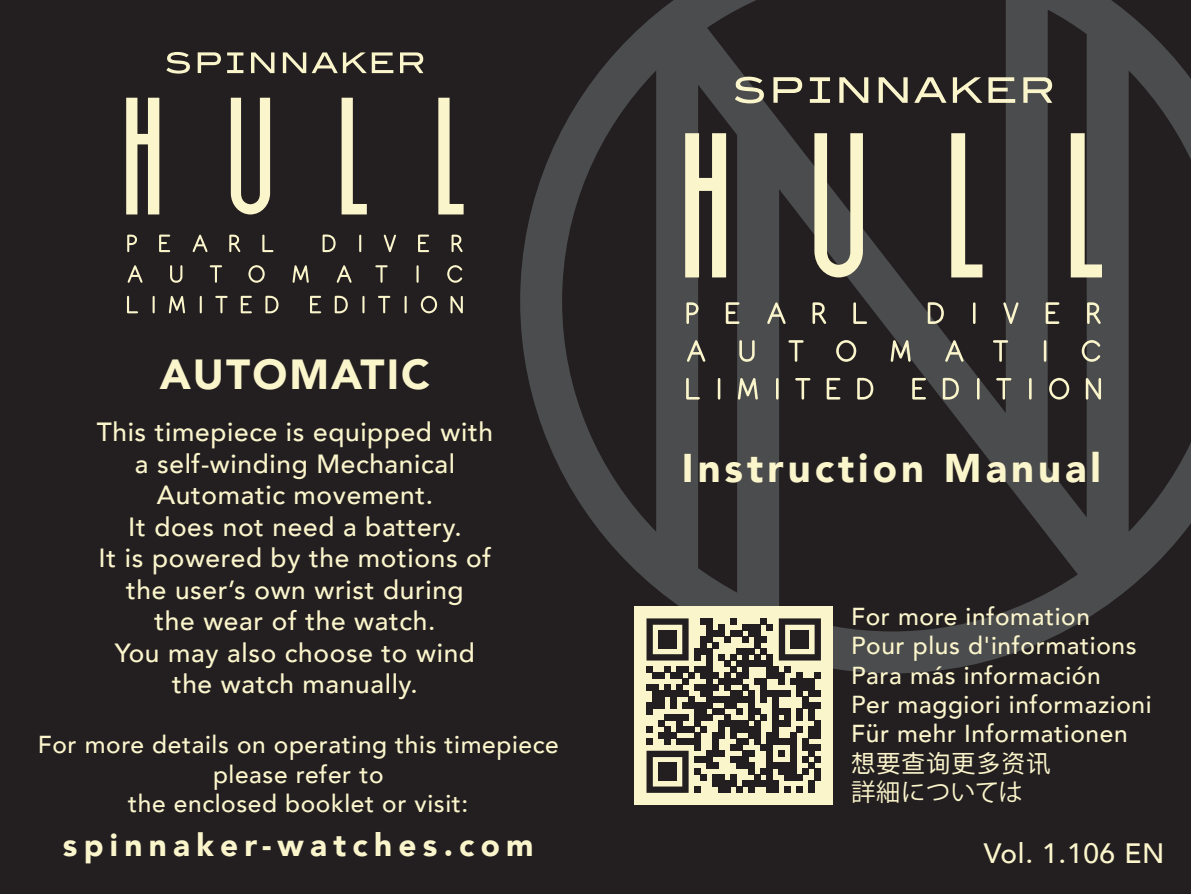
<style>
.page{position:relative;width:1192px;height:895px;background:#fff}
.page>*{position:absolute;margin:0;border:0;box-sizing:border-box;transform-origin:0 0}
.t1{font:900 42px "Avenir";letter-spacing:.05em;color:#fbf5cc}
.t2{font:900 39.9px "Avenir";letter-spacing:.1em;color:#fbf5cc}
.t3{font:900 31.5px "Avenir";letter-spacing:.2em;color:#fbf5cc}
.t4{font:500 28px "Avenir";letter-spacing:.025em;color:#fbf5cc}
.t5{font:500 26.25px/31.5px "Avenir";letter-spacing:.025em;color:#fbf5cc;text-align:center}
.t6{font:500 24.5px/29.4px "Avenir";letter-spacing:.025em;color:#fbf5cc}
.t7{font:24.5px "Ping Fang HK";letter-spacing:.02em;color:#fbf5cc}
.t8{font:24.5px "Koz Go Pr 6 N";letter-spacing:.015em;color:#fbf5cc}
</style>
<div class="page">
<div style="left:0;top:1px;width:1191px;height:893px;background:#231f20"></div>
<svg style="left:520px;top:1px;width:671px;height:672px"></svg>
<div style="left:634px;top:606px;width:199px;height:199px;background:#fbf5cc"></div>
<div style="left:694px;top:648px;width:7px;height:6px;background:#231f20"></div>
<div style="left:694px;top:654px;width:7px;height:6px;background:#231f20"></div>
<div style="left:694px;top:666px;width:7px;height:6px;background:#231f20"></div>
<div style="left:694px;top:684px;width:7px;height:6px;background:#231f20"></div>
<div style="left:694px;top:702px;width:7px;height:6px;background:#231f20"></div>
<div style="left:694px;top:708px;width:7px;height:6px;background:#231f20"></div>
<div style="left:694px;top:714px;width:7px;height:6px;background:#231f20"></div>
<div style="left:694px;top:720px;width:7px;height:6px;background:#231f20"></div>
<svg style="left:646px;top:666px;width:48px;height:66px"></svg>
<div style="left:658px;top:732px;width:6px;height:7px;background:#231f20"></div>
<div style="left:664px;top:732px;width:6px;height:7px;background:#231f20"></div>
<div style="left:670px;top:732px;width:6px;height:7px;background:#231f20"></div>
<div style="left:694px;top:732px;width:7px;height:7px;background:#231f20"></div>
<div style="left:713px;top:732px;width:6px;height:7px;background:#231f20"></div>
<div style="left:719px;top:732px;width:6px;height:7px;background:#231f20"></div>
<div style="left:731px;top:732px;width:6px;height:7px;background:#231f20"></div>
<div style="left:749px;top:732px;width:6px;height:7px;background:#231f20"></div>
<div style="left:755px;top:732px;width:6px;height:7px;background:#231f20"></div>
<div style="left:767px;top:732px;width:6px;height:7px;background:#231f20"></div>
<div style="left:773px;top:732px;width:6px;height:7px;background:#231f20"></div>
<div style="left:791px;top:732px;width:6px;height:7px;background:#231f20"></div>
<div style="left:809px;top:732px;width:6px;height:7px;background:#231f20"></div>
<div style="left:815px;top:732px;width:6px;height:7px;background:#231f20"></div>
<svg style="left:646px;top:739px;width:6px;height:6px"></svg>
<svg style="left:664px;top:739px;width:6px;height:6px"></svg>
<svg style="left:676px;top:739px;width:18px;height:6px"></svg>
<div style="left:694px;top:739px;width:7px;height:6px;background:#231f20"></div>
<div style="left:694px;top:745px;width:7px;height:6px;background:#231f20"></div>
<div style="left:694px;top:757px;width:7px;height:6px;background:#231f20"></div>
<div style="left:694px;top:769px;width:7px;height:6px;background:#231f20"></div>
<div style="left:694px;top:787px;width:7px;height:6px;background:#231f20"></div>
<svg style="left:701px;top:739px;width:120px;height:54px"></svg>
<svg style="left:646px;top:618px;width:42px;height:42px"></svg>
<svg style="left:701px;top:618px;width:120px;height:114px"></svg>
<svg style="left:646px;top:751px;width:42px;height:42px"></svg>
<div style="left:658px;top:630px;width:18px;height:18px;background:#231f20"></div>
<div style="left:791px;top:630px;width:18px;height:18px;background:#231f20"></div>
<div style="left:658px;top:763px;width:18px;height:18px;background:#231f20"></div>
<svg style="left:685px;top:133px;width:41px;height:144px"></svg>
<svg style="left:814px;top:133px;width:49px;height:144px"></svg>
<svg style="left:951px;top:133px;width:31px;height:144px"></svg>
<svg style="left:1071px;top:133px;width:31px;height:144px;background:#9e9b88"></svg>
<svg style="left:735px;top:77px;width:29px;height:26px"></svg>
<svg style="left:773px;top:77px;width:29px;height:26px"></svg>
<svg style="left:810px;top:77px;width:20px;height:26px"></svg>
<svg style="left:839px;top:77px;width:29px;height:26px"></svg>
<svg style="left:878px;top:77px;width:29px;height:26px"></svg>
<svg style="left:914px;top:77px;width:32px;height:26px"></svg>
<svg style="left:953px;top:77px;width:29px;height:26px"></svg>
<svg style="left:988px;top:77px;width:27px;height:26px"></svg>
<svg style="left:1023px;top:77px;width:29px;height:26px"></svg>
<svg style="left:686px;top:302px;width:12px;height:22px"></svg>
<svg style="left:726px;top:302px;width:13px;height:22px"></svg>
<svg style="left:767px;top:302px;width:18px;height:22px"></svg>
<svg style="left:812px;top:302px;width:14px;height:22px"></svg>
<svg style="left:853px;top:302px;width:14px;height:22px"></svg>
<svg style="left:928px;top:302px;width:16px;height:22px"></svg>
<hr style="left:973px;top:302px;width:2px;height:22px;background:#fbf5cc">
<svg style="left:1003px;top:302px;width:15px;height:22px"></svg>
<svg style="left:1045px;top:302px;width:14px;height:22px"></svg>
<svg style="left:1087px;top:302px;width:14px;height:22px"></svg>
<svg style="left:687px;top:340px;width:18px;height:22px"></svg>
<svg style="left:739px;top:340px;width:15px;height:22px"></svg>
<svg style="left:788px;top:340px;width:15px;height:22px"></svg>
<svg style="left:836px;top:340px;width:20px;height:22px"></svg>
<svg style="left:891px;top:340px;width:20px;height:22px"></svg>
<svg style="left:945px;top:340px;width:18px;height:22px"></svg>
<svg style="left:993px;top:340px;width:15px;height:22px"></svg>
<hr style="left:1044px;top:340px;width:2px;height:22px;background:#fbf5cc">
<svg style="left:1082px;top:340px;width:18px;height:22px"></svg>
<svg style="left:686px;top:378px;width:14px;height:21px"></svg>
<hr style="left:718px;top:378px;width:2px;height:21px;background:#fbf5cc">
<svg style="left:738px;top:378px;width:20px;height:21px"></svg>
<hr style="left:776px;top:378px;width:2px;height:21px;background:#fbf5cc">
<svg style="left:795px;top:378px;width:15px;height:21px"></svg>
<svg style="left:827px;top:378px;width:13px;height:21px"></svg>
<svg style="left:857px;top:378px;width:16px;height:21px"></svg>
<svg style="left:912px;top:378px;width:14px;height:21px"></svg>
<svg style="left:943px;top:378px;width:16px;height:21px"></svg>
<hr style="left:977px;top:378px;width:2px;height:21px;background:#fbf5cc">
<svg style="left:996px;top:378px;width:15px;height:21px"></svg>
<hr style="left:1029px;top:378px;width:2px;height:21px;background:#fbf5cc">
<svg style="left:1049px;top:378px;width:20px;height:21px"></svg>
<svg style="left:1086px;top:378px;width:15px;height:21px"></svg>
<svg style="left:126px;top:98px;width:33px;height:116px"></svg>
<svg style="left:231px;top:98px;width:39px;height:116px"></svg>
<svg style="left:342px;top:98px;width:25px;height:116px"></svg>
<svg style="left:438px;top:98px;width:26px;height:116px"></svg>
<svg style="left:166px;top:52px;width:24px;height:22px"></svg>
<svg style="left:198px;top:52px;width:23px;height:21px"></svg>
<svg style="left:227px;top:52px;width:16px;height:21px"></svg>
<svg style="left:251px;top:52px;width:23px;height:21px"></svg>
<svg style="left:283px;top:52px;width:23px;height:21px"></svg>
<svg style="left:312px;top:52px;width:81px;height:21px"></svg>
<svg style="left:400px;top:52px;width:23px;height:21px"></svg>
<svg style="left:127px;top:235px;width:10px;height:17px"></svg>
<svg style="left:159px;top:235px;width:11px;height:17px"></svg>
<svg style="left:193px;top:235px;width:14px;height:17px"></svg>
<svg style="left:229px;top:235px;width:11px;height:17px"></svg>
<svg style="left:262px;top:235px;width:11px;height:17px"></svg>
<svg style="left:322px;top:234px;width:14px;height:18px"></svg>
<svg style="left:359px;top:235px;width:2px;height:17px"></svg>
<svg style="left:384px;top:235px;width:12px;height:17px"></svg>
<svg style="left:418px;top:235px;width:11px;height:17px"></svg>
<svg style="left:451px;top:235px;width:12px;height:17px"></svg>
<svg style="left:128px;top:265px;width:14px;height:18px"></svg>
<svg style="left:170px;top:265px;width:12px;height:18px"></svg>
<svg style="left:210px;top:265px;width:12px;height:18px"></svg>
<svg style="left:248px;top:265px;width:17px;height:18px"></svg>
<svg style="left:293px;top:265px;width:16px;height:18px"></svg>
<svg style="left:337px;top:265px;width:15px;height:18px"></svg>
<svg style="left:375px;top:265px;width:13px;height:18px"></svg>
<hr style="left:416px;top:265px;width:3px;height:18px;background:#fbf5cc">
<svg style="left:447px;top:265px;width:15px;height:18px"></svg>
<svg style="left:127px;top:296px;width:11px;height:17px"></svg>
<svg style="left:153px;top:296px;width:2px;height:17px"></svg>
<svg style="left:169px;top:296px;width:16px;height:17px"></svg>
<svg style="left:200px;top:296px;width:2px;height:17px"></svg>
<svg style="left:215px;top:296px;width:13px;height:17px"></svg>
<svg style="left:241px;top:296px;width:11px;height:17px"></svg>
<svg style="left:265px;top:296px;width:13px;height:17px"></svg>
<svg style="left:310px;top:296px;width:11px;height:17px"></svg>
<svg style="left:335px;top:296px;width:13px;height:17px"></svg>
<svg style="left:362px;top:296px;width:2px;height:17px"></svg>
<svg style="left:378px;top:296px;width:12px;height:17px"></svg>
<hr style="left:404px;top:296px;width:3px;height:17px;background:#fbf5cc">
<svg style="left:421px;top:296px;width:16px;height:17px"></svg>
<svg style="left:450px;top:296px;width:13px;height:17px"></svg>
<h1 class="t1" style="left:160px;top:338px;width:272px">AUTOMATIC</h1>
<p class="t5" style="left:97px;top:415px;width:398px">This timepiece is equipped with a self-winding Mechanical<br>Automatic movement.<br>It does not need a battery.<br>It is powered by the motions of the user’s own wrist during<br>the wear of the watch.<br>You may also choose to wind the watch manually.</p>
<p class="t6" style="left:38px;top:729px;width:522px;text-align:center">For more details on operating this timepiece please refer to<br>the enclosed booklet or visit:</p>
<p class="t3" style="left:63px;top:818px;width:472px">spinnaker-watches.com</p>
<h2 class="t2" style="left:682px;top:434px;width:421px">Instruction Manual</h2>
<p class="t6" style="left:851px;top:600px;width:302px">For more infomation<br>Pour plus d'informations<br>Para más información<br>Per maggiori informazioni<br>Für mehr Informationen</p>
<p class="t7" style="left:851px;top:748px;width:201px">想要查询更多资讯</p>
<p class="t8" style="left:851px;top:778px;width:173px">詳細については</p>
<p class="t4" style="left:984px;top:828px;width:182px">Vol. 1.106 EN</p>
</div>
